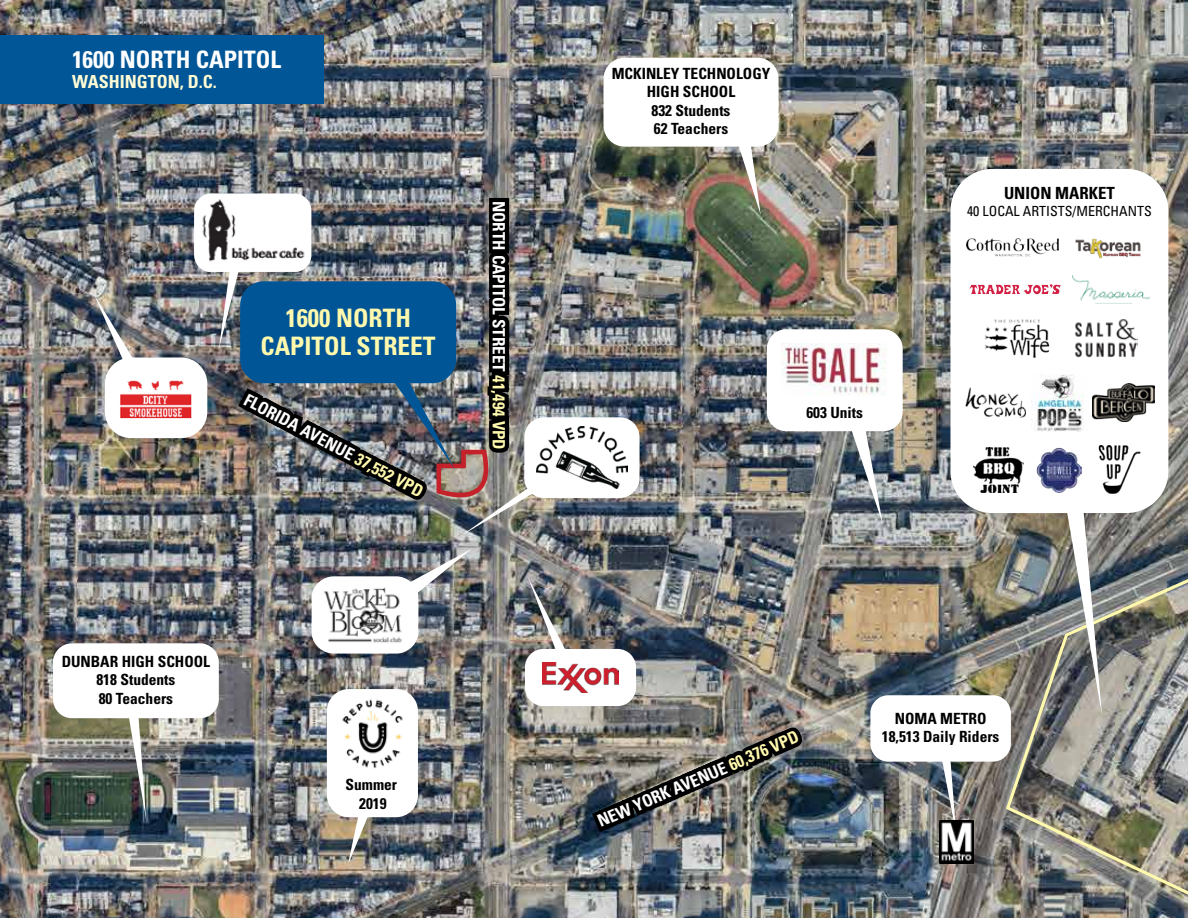
<style>
.page{position:relative;width:1188px;height:918px;background:#fff}
.page>*{position:absolute;margin:0;border:0;box-sizing:border-box;transform-origin:0 0}
.t1{font:700 condensed 25.35px/27.8px "Univers LT Std";color:#fff9ae;text-align:center}
.t2{font:700 condensed 24px "Univers LT Std";color:#fff}
.t3{font:700 condensed 18px "Univers LT Std";color:#fffcd5}
.t4{font:700 condensed 16.95px "Univers LT Std";color:#fff}
.t5{font:700 condensed 16.8px "Univers LT Std";color:#000}
.t6{font:700 condensed 15.45px/18.6px "Univers LT Std";color:#000;text-align:center}
.t7{font:condensed 13.95px "Univers LT Std";color:#000}
.s1{color:#fff9ae}
</style>
<div class="page">
<img style="left:0;top:0;width:1188px;height:918px">
<div style="left:327px;top:689px;width:91px;height:128px;background:#fff;border-radius:22px"></div>
<div style="left:525px;top:649px;width:111px;height:57px;background:#fff;border-radius:19px"></div>
<img style="left:587px;top:722px;width:223px;height:118px">
<div style="left:767px;top:329px;width:136px;height:102px;background:#fff;border-radius:19px"></div>
<img style="left:1004px;top:520px;width:184px;height:398px">
<svg style="left:940px;top:762px;width:17px;height:58px"></svg>
<img style="left:940px;top:820px;width:34px;height:44px">
<svg style="left:1060px;top:513px;width:42px;height:202px"></svg>
<div style="left:950px;top:169px;width:218px;height:344px;background:#fff;border-radius:42px"></div>
<img style="left:1075px;top:319px;width:62px;height:39px">
<img style="left:984px;top:319px;width:66px;height:39px">
<img style="left:1093px;top:383px;width:61px;height:39px">
<img style="left:965px;top:388px;width:61px;height:29px">
<img style="left:1032px;top:374px;width:52px;height:57px">
<svg style="left:970px;top:284px;width:91px;height:10px"></svg>
<img style="left:1072px;top:275px;width:77px;height:26px">
<img style="left:1075px;top:238px;width:66px;height:21px">
<img style="left:967px;top:239px;width:91px;height:18px">
<img style="left:974px;top:447px;width:49px;height:45px">
<img style="left:1098px;top:446px;width:43px;height:48px">
<img style="left:1036px;top:447px;width:45px;height:45px">
<svg style="left:846px;top:431px;width:37px;height:93px"></svg>
<img style="left:782px;top:343px;width:104px;height:52px">
<div style="left:870px;top:695px;width:141px;height:67px;background:#fff;border-radius:18px"></div>
<svg style="left:127px;top:718px;width:19px;height:102px"></svg>
<div style="left:53px;top:643px;width:166px;height:75px;background:#fff;border-radius:19px"></div>
<div style="left:604px;top:58px;width:175px;height:89px;background:#fff;border-radius:21px"></div>
<svg style="left:734px;top:146px;width:27px;height:69px"></svg>
<img style="left:194px;top:193px;width:25px;height:79px">
<img style="left:94px;top:294px;width:52px;height:94px">
<div style="left:105px;top:357px;width:102px;height:81px;background:#fff;border-radius:26px"></div>
<img style="left:110px;top:352px;width:92px;height:92px">
<img style="left:219px;top:134px;width:349px;height:401px">
<img style="left:401px;top:549px;width:71px;height:54px">
<img style="left:312px;top:576px;width:106px;height:78px">
<div style="left:524px;top:417px;width:116px;height:81px;background:#fff;border-radius:20px"></div>
<img style="left:536px;top:426px;width:92px;height:63px">
<img style="left:528px;top:576px;width:54px;height:105px">
<img style="left:543px;top:663px;width:75px;height:29px">
<svg style="left:348px;top:817px;width:33px;height:47px;background:#8a8781"></svg>
<img style="left:342px;top:699px;width:61px;height:70px">
<div style="left:0;top:35px;width:324px;height:69px;background:#005696"></div>
<h2 class="t2" style="left:72px;top:45px;width:211px">1600 NORTH CAPITOL</h2>
<p class="t3" style="left:72px;top:70px;width:146px">WASHINGTON, D.C.</p>
<h1 class="t1" style="left:261px;top:304px;width:177px">1600 NORTH<br>CAPITOL STREET</h1>
<p class="t4" style="left:250px;top:389px;width:202px;rotate:28deg">FLORIDA AVENUE <span class="s1">37,552 VPD</span></p>
<p class="t4" style="left:509px;top:201px;width:251px;rotate:90deg">NORTH CAPITOL STREET <span class="s1">41,494 VPD</span></p>
<p class="t6" style="left:62px;top:652px;width:150px">DUNBAR HIGH SCHOOL<br>818 Students<br>80 Teachers</p>
<p class="t6" style="left:346px;top:775px;width:53px">Summer<br>2019</p>
<p class="t6" style="left:612px;top:64px;width:160px">MCKINLEY TECHNOLOGY<br>HIGH SCHOOL<br>832 Students<br>62 Teachers</p>
<p class="t6" style="left:806px;top:403px;width:58px">603 Units</p>
<p class="t5" style="left:1004px;top:183px;width:112px">UNION MARKET</p>
<p class="t7" style="left:967px;top:202px;width:186px">40 LOCAL ARTISTS/MERCHANTS</p>
<p class="t4" style="left:594px;top:812px;width:219px;rotate:-23deg">NEW YORK AVENUE <span class="s1">60,376 VPD</span></p>
<p class="t6" style="left:882px;top:709px;width:119px">NOMA METRO<br>18,513 Daily Riders</p>
</div>
